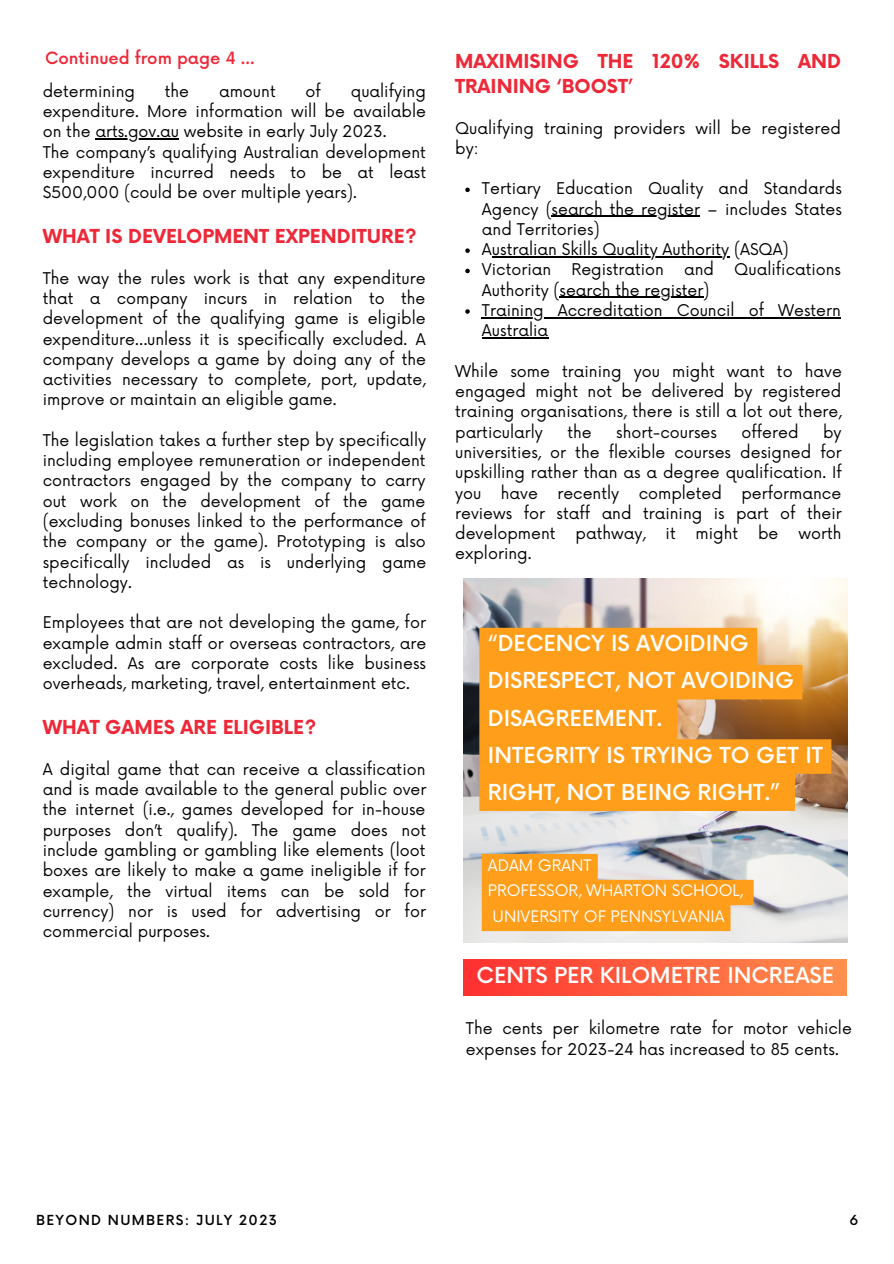
<style>
.page{position:relative;width:894px;height:1264px;background:#fff}
.page>*{position:absolute;margin:0;border:0;box-sizing:border-box;transform-origin:0 0}
.t1{font:500 21.45px/37.2px "Now";color:#fff}
.t2{font:700 18.75px/24.8px "Now";color:#ed2939}
.t3{font:500 16.5px "Now";color:#ed2939}
.t4{font:15.75px/20.2px "Now";color:#000;text-align:justify}
.t5{font:15.45px "Now";color:#fff}
.t6{font:500 13.5px "Now";letter-spacing:.1em;color:#000}
</style>
<div class="page">
<hr style="left:95px;top:138px;width:84px;height:1px;background:#000">
<img style="left:463px;top:579px;width:384px;height:363px">
<div style="left:463px;top:959px;width:383px;height:36px;background:linear-gradient(to right,#ff3131,#ff904d)"></div>
<svg style="left:465px;top:188px;width:4px;height:4px"></svg>
<hr style="left:551px;top:216px;width:149px;height:1px;background:#000">
<svg style="left:465px;top:248px;width:4px;height:5px"></svg>
<hr style="left:492px;top:256px;width:237px;height:1px;background:#000">
<svg style="left:465px;top:269px;width:4px;height:4px"></svg>
<hr style="left:559px;top:297px;width:144px;height:1px;background:#000">
<svg style="left:465px;top:309px;width:4px;height:5px"></svg>
<hr style="left:482px;top:317px;width:358px;height:1px;background:#000">
<hr style="left:482px;top:337px;width:66px;height:1px;background:#000">
<svg style="left:479px;top:627px;width:352px;height:184px;background:#f19a27"></svg>
<svg style="left:481px;top:854px;width:272px;height:77px;background:#f2a742"></svg>
<p class="t3" style="left:45px;top:50px;width:211px">Continued from page 4 ...</p>
<p class="t4" style="left:43px;top:82px;width:384px;text-indent:308px">qualifying expenditure. More information will be available on the arts.gov.au website in early July 2023.</p>
<p class="t4" style="left:43px;top:142px;width:385px">The company’s qualifying Australian development expenditure incurred needs to be at least $500,000 (could be over multiple years).</p>
<p class="t2" style="left:43px;top:225px;width:375px">WHAT IS DEVELOPMENT EXPENDITURE?</p>
<p class="t4" style="left:43px;top:269px;width:385px">The way the rules work is that any expenditure that a company incurs in relation to the development of the qualifying game is eligible expenditure…unless it is specifically excluded. A company develops a game by doing any of the activities necessary to complete, port, update, improve or maintain an eligible game.</p>
<p class="t4" style="left:43px;top:431px;width:385px">The legislation takes a further step by specifically including employee remuneration or independent contractors engaged by the company to carry out work on the development of the game (excluding bonuses linked to the performance of the company or the game). Prototyping is also specifically included as is underlying game technology.</p>
<p class="t4" style="left:43px;top:613px;width:385px">Employees that are not developing the game, for example admin staff or overseas contractors, are excluded. As are corporate costs like business overheads, marketing, travel, entertainment etc.</p>
<p class="t2" style="left:43px;top:716px;width:275px">WHAT GAMES ARE ELIGIBLE?</p>
<p class="t4" style="left:43px;top:759px;width:385px">A digital game that can receive a classification and is made available to the general public over the internet (i.e., games developed for in-house purposes don’t qualify). The game does not include gambling or gambling like elements (loot boxes are likely to make a game ineligible if for example, the virtual items can be sold for currency) nor is used for advertising or for commercial purposes.</p>
<p class="t4" style="left:43px;top:82px;width:94px">determining</p>
<p class="t4" style="left:165px;top:82px;width:26px">the</p>
<p class="t4" style="left:219px;top:82px;width:58px">amount</p>
<p class="t4" style="left:305px;top:82px;width:17px">of</p>
<p class="t2" style="left:455px;top:50px;width:387px">MAXIMISING THE 120% SKILLS AND<br>TRAINING ‘BOOST’</p>
<p class="t4" style="left:455px;top:118px;width:387px">Qualifying training providers will be registered by:</p>
<p class="t4" style="left:482px;top:179px;width:361px">Tertiary Education Quality and Standards Agency (search the register – includes States and Territories)</p>
<p class="t4" style="left:482px;top:240px;width:308px">Australian Skills Quality Authority (ASQA)</p>
<p class="t4" style="left:482px;top:260px;width:71px">Victorian</p>
<p class="t4" style="left:571px;top:260px;width:94px">Registration</p>
<p class="t4" style="left:684px;top:260px;width:31px">and</p>
<p class="t4" style="left:734px;top:260px;width:108px">Qualifications</p>
<p class="t4" style="left:482px;top:281px;width:229px">Authority (search the register)</p>
<p class="t4" style="left:482px;top:301px;width:360px">Training Accreditation Council of Western<br>Australia</p>
<p class="t4" style="left:455px;top:362px;width:388px">While some training you might want to have engaged might not be delivered by registered training organisations, there is still a lot out there, particularly</p>
<p class="t4" style="left:455px;top:422px;width:388px;text-indent:368px">by universities, or the flexible courses designed for upskilling rather than as a degree qualification. If you have recently completed performance reviews for staff and training is part of their development</p>
<p class="t4" style="left:567px;top:422px;width:26px">the</p>
<p class="t4" style="left:616px;top:422px;width:102px">short-courses</p>
<p class="t4" style="left:741px;top:422px;width:59px">offered</p>
<p class="t4" style="left:575px;top:524px;width:72px">pathway,</p>
<p class="t4" style="left:665px;top:524px;width:12px">it</p>
<p class="t4" style="left:695px;top:524px;width:44px">might</p>
<p class="t4" style="left:757px;top:524px;width:22px">be</p>
<p class="t4" style="left:798px;top:524px;width:45px">worth</p>
<p class="t4" style="left:455px;top:544px;width:78px">exploring.</p>
<p class="t1" style="left:488px;top:626px;width:307px">“DECENCY IS AVOIDING<br>DISRESPECT, NOT AVOIDING<br>DISAGREEMENT.</p>
<p class="t1" style="left:488px;top:737px;width:336px">INTEGRITY IS TRYING TO GET IT<br>RIGHT, NOT BEING RIGHT.”</p>
<p class="t5" style="left:488px;top:856px;width:105px">ADAM GRANT</p>
<p class="t5" style="left:488px;top:882px;width:256px">PROFESSOR, WHARTON SCHOOL,</p>
<p class="t5" style="left:492px;top:908px;width:233px">UNIVERSITY OF PENNSYLVANIA</p>
<p class="t1" style="left:476px;top:957px;width:359px">CENTS PER KILOMETRE INCREASE</p>
<p class="t4" style="left:466px;top:1019px;width:387px">The cents per kilometre rate for motor vehicle expenses for 2023-24 has increased to 85 cents.</p>
<p class="t6" style="left:36px;top:1212px;width:242px">BEYOND NUMBERS: JULY 2023</p>
<p class="t6" style="left:849px;top:1212px;width:10px">6</p>
</div>
